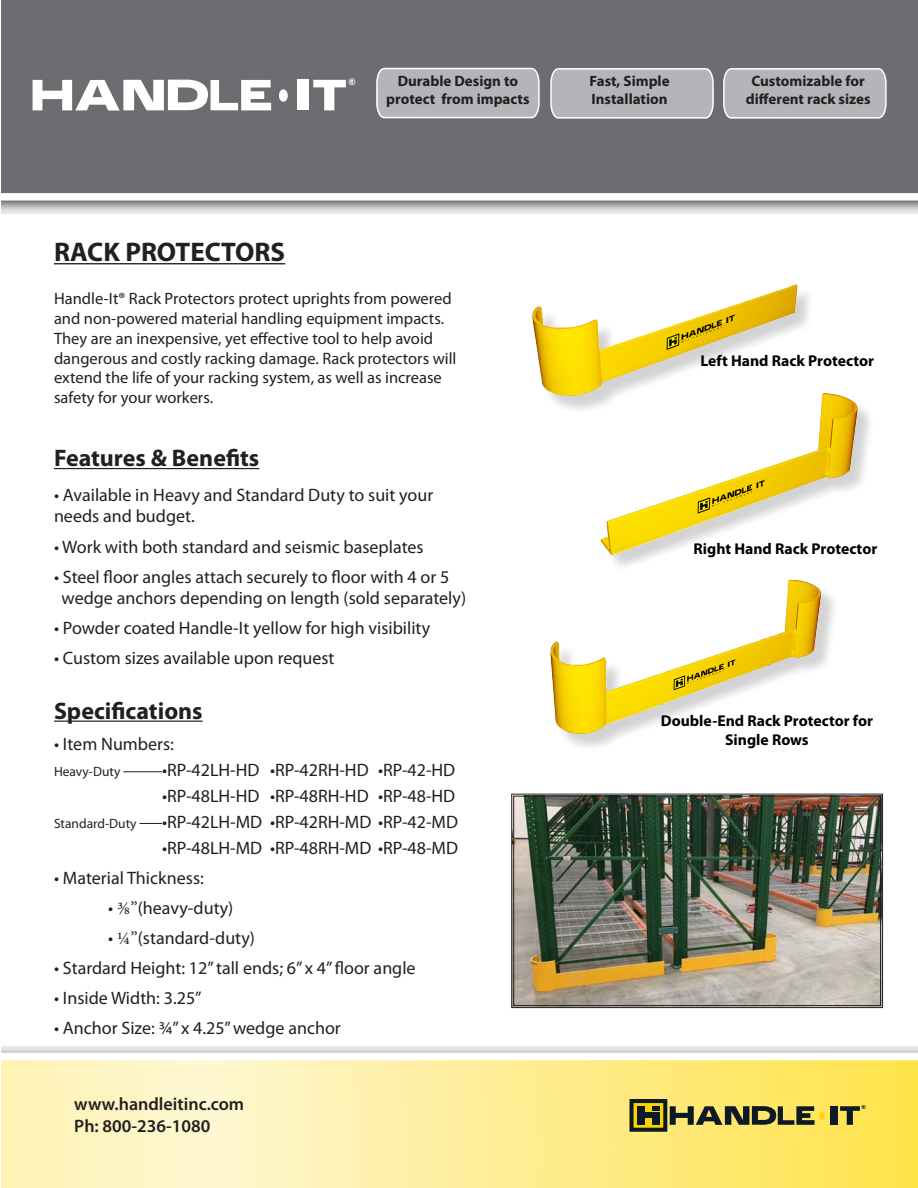
<style>
.page{position:relative;width:918px;height:1188px;background:#fff}
.page>*{position:absolute;margin:0;border:0;box-sizing:border-box;transform-origin:0 0}
.t1{font:700 27px "Myriad Pro";color:#231f20}
.t2{font:700 24px "Myriad Pro";color:#231f20}
.t3{font:18px/21.6px "Myriad Pro";color:#231f20}
.t4{font:600 18px "Myriad Pro";color:#231f20}
.t5{font:16.5px/19.8px "Myriad Pro";color:#231f20}
.t6{font:700 15.6px/18.8px "Myriad Pro";color:#000;text-align:center}
.t7{font:700 15px "Myriad Pro";color:#231f20}
.t8{font:13.5px "Myriad Pro";color:#231f20}
.t9{font:900 9px "Arial";color:#fff}
.t10{font:900 5.4px "Arial";color:#0d1a25}
.s1{font-family:"Minion Pro"}
</style>
<div class="page">
<div style="left:1px;top:1046px;width:917px;height:142px;background:linear-gradient(to right,#dbdbdb,#dbdbdb)"></div>
<svg style="left:1px;top:1053px;width:917px;height:135px;background:#feef9f"></svg>
<svg style="left:1px;top:201px;width:917px;height:13px;background:#bfbebe"></svg>
<div style="left:1px;top:0;width:917px;height:201px;background:#6c6d70"></div>
<svg style="left:313px;top:80px;width:33px;height:30px"></svg>
<svg style="left:33px;top:80px;width:238px;height:31px"></svg>
<div style="left:297px;top:80px;width:12px;height:30px;background:#fff"></div>
<div style="left:279px;top:89px;width:9px;height:13px;background:#fff;border-radius:50%"></div>
<svg style="left:375px;top:67px;width:165px;height:52px;background:#b5b6b9"></svg>
<svg style="left:550px;top:67px;width:165px;height:52px;background:#b5b6b9"></svg>
<svg style="left:722px;top:67px;width:165px;height:52px;background:#b5b6b9"></svg>
<div style="left:632px;top:1101px;width:33px;height:29px;background:#fed304"></div>
<div style="left:629px;top:1099px;width:38px;height:33px;border:4px solid #0d1a25"></div>
<div style="left:652px;top:1113px;width:8px;height:12px;background:#0d1a25"></div>
<div style="left:637px;top:1106px;width:8px;height:19px;background:#0d1a25"></div>
<div style="left:637px;top:1113px;width:23px;height:5px;background:#0d1a25"></div>
<svg style="left:652px;top:1106px;width:8px;height:4px"></svg>
<svg style="left:840px;top:1106px;width:20px;height:19px"></svg>
<svg style="left:670px;top:1106px;width:145px;height:19px;background:#706e41"></svg>
<div style="left:830px;top:1106px;width:8px;height:19px;background:#0d1a25"></div>
<div style="left:819px;top:1112px;width:6px;height:8px;background:#fed304;border-radius:50%"></div>
<hr style="left:54px;top:263px;width:231px;height:1px;background:#231f20">
<div style="left:535px;top:287px;width:280px;height:127px;background:#231f20;opacity:.2"></div>
<img style="left:532px;top:284px;width:265px;height:112px">
<div style="left:553px;top:582px;width:287px;height:170px;background:#231f20;opacity:.2"></div>
<img style="left:550px;top:579px;width:275px;height:160px">
<div style="left:603px;top:396px;width:273px;height:177px;background:#231f20;opacity:.2"></div>
<img style="left:595px;top:389px;width:268px;height:173px">
<hr style="left:54px;top:468px;width:205px;height:1px;background:#231f20">
<hr style="left:54px;top:721px;width:149px;height:1px;background:#231f20">
<hr style="left:123px;top:771px;width:39px;height:1px;background:#231f20">
<svg style="left:140px;top:823px;width:22px;height:1px"></svg>
<img style="left:511px;top:793px;width:373px;height:216px">
<div style="left:513px;top:796px;width:368px;height:210px;border:1px solid #231f20"></div>
<p class="t9" style="left:349px;top:75px;width:9px">®</p>
<p class="t7" style="left:398px;top:71px;width:122px">Durable Design to</p>
<p class="t7" style="left:386px;top:89px;width:145px">protect from impacts</p>
<p class="t7" style="left:590px;top:71px;width:82px">Fast, Simple</p>
<p class="t7" style="left:592px;top:89px;width:78px">Installation</p>
<p class="t7" style="left:752px;top:71px;width:115px">Customizable for</p>
<p class="t7" style="left:746px;top:89px;width:126px">different rack sizes</p>
<p class="t1" style="left:54px;top:234px;width:233px">RACK PROTECTORS</p>
<p class="t5" style="left:54px;top:289px;width:399px">Handle-It® Rack Protectors protect uprights from powered and non-powered material handling equipment impacts.<br>They are an inexpensive, yet effective tool to help avoid</p>
<p class="t5" style="left:54px;top:348px;width:404px">dangerous and costly racking damage. Rack protectors will extend the life of your racking system, as well as increase safety for your workers.</p>
<p class="t6" style="left:700px;top:351px;width:175px">Left Hand Rack Protector</p>
<p class="t2" style="left:54px;top:442px;width:207px">Features &amp; Benefits</p>
<p class="t3" style="left:54px;top:484px;width:381px">• Available in Heavy and Standard Duty to suit your needs and budget.</p>
<p class="t3" style="left:54px;top:535px;width:371px">• Work with both standard and seismic baseplates</p>
<p class="t3" style="left:62px;top:566px;width:406px;text-indent:-8px">• Steel floor angles attach securely to floor with 4 or 5 wedge anchors depending on length (sold separately)</p>
<p class="t3" style="left:54px;top:617px;width:378px">• Powder coated Handle-It yellow for high visibility</p>
<p class="t3" style="left:54px;top:647px;width:282px">• Custom sizes available upon request</p>
<p class="t2" style="left:54px;top:695px;width:150px">Specifications</p>
<p class="t3" style="left:54px;top:733px;width:121px">• Item Numbers:</p>
<p class="t8" style="left:54px;top:763px;width:68px">Heavy-Duty</p>
<p class="t3" style="left:162px;top:759px;width:295px">•RP-42LH-HD •RP-42RH-HD •RP-42-HD</p>
<p class="t3" style="left:162px;top:785px;width:295px">•RP-48LH-HD •RP-48RH-HD •RP-48-HD</p>
<p class="t8" style="left:54px;top:815px;width:84px">Standard-Duty</p>
<p class="t3" style="left:162px;top:811px;width:298px">•RP-42LH-MD •RP-42RH-MD •RP-42-MD</p>
<p class="t3" style="left:162px;top:837px;width:298px">•RP-48LH-MD •RP-48RH-MD •RP-48-MD</p>
<p class="t3" style="left:54px;top:867px;width:151px">• Material Thickness:</p>
<p class="t3" style="left:108px;top:897px;width:127px">• <span class="s1">⅜”</span>(heavy-duty)</p>
<p class="t3" style="left:108px;top:927px;width:149px">• <span class="s1">¼”</span>(standard-duty)</p>
<p class="t3" style="left:54px;top:957px;width:363px">• Stardard Height: 12” tall ends; 6” x 4” floor angle</p>
<p class="t3" style="left:54px;top:987px;width:149px">• Inside Width: 3.25”</p>
<p class="t3" style="left:54px;top:1017px;width:288px">• Anchor Size: ¾” x 4.25” wedge anchor</p>
<p class="t6" style="left:693px;top:539px;width:185px">Right Hand Rack Protector</p>
<p class="t6" style="left:661px;top:711px;width:214px">Double-End Rack Protector for<br>Single Rows</p>
<p class="t4" style="left:74px;top:1093px;width:171px">www.handleitinc.com</p>
<p class="t10" style="left:862px;top:1103px;width:6px">®</p>
<p class="t4" style="left:74px;top:1114px;width:138px">Ph: 800-236-1080</p>
</div>
